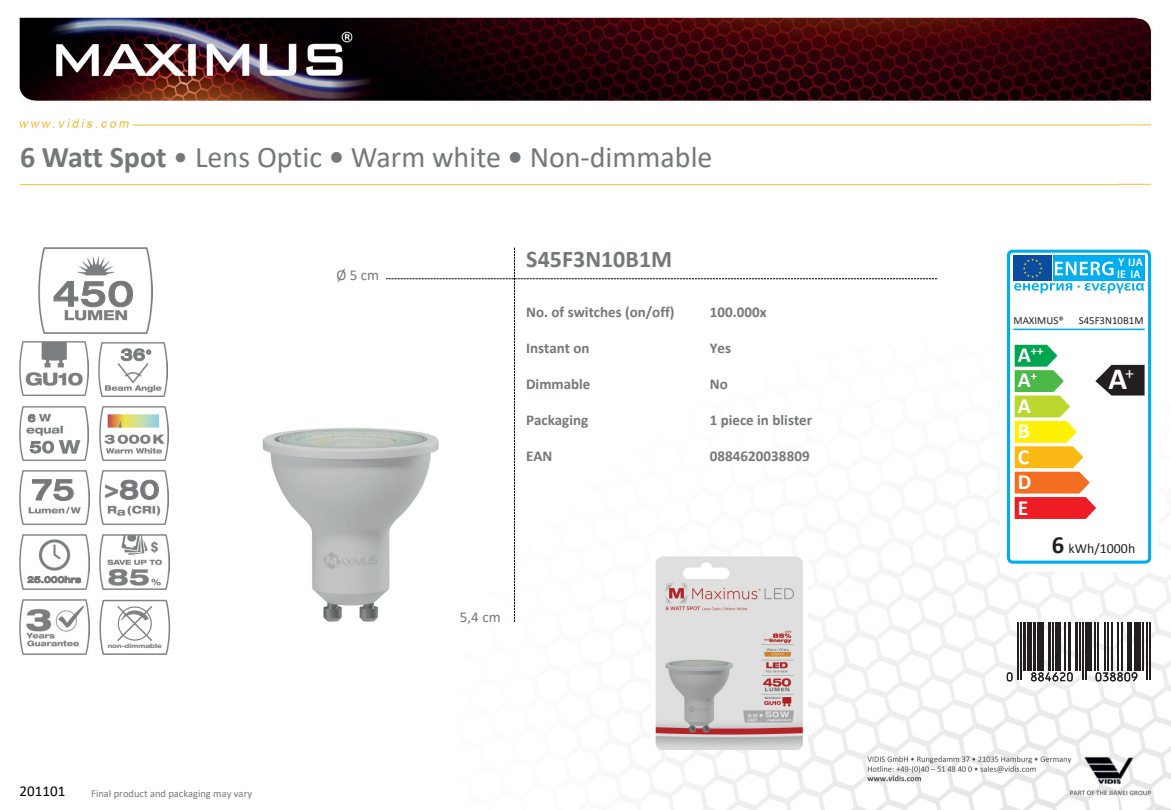
<style>
.page{position:relative;width:1171px;height:810px;background:#fff}
.page>*{position:absolute;margin:0;border:0;box-sizing:border-box;transform-origin:0 0}
.t1{font:500 expanded 35.25px "Helvetica Neue LT Pro";color:#74787a}
.t2{font:700 30.9px "Calibri";color:#fff}
.t3{font:30px "Calibri";color:#74787a}
.t4{font:700 30px "Calibri";letter-spacing:-.005em;color:#74787a}
.t5{font:500 expanded 29.4px "Helvetica Neue LT Pro";color:#74787a}
.t6{font:500 expanded 26.4px "Helvetica Neue LT Pro";color:#74787a}
.t7{font:700 24.75px "Calibri";color:#231f20}
.t8{font:700 24px "Calibri";color:#74787a}
.t9{font:700 21.6px/25.5px "Calibri";color:#fff}
.t10{font:500 expanded 16.2px "Helvetica Neue LT Pro";color:#74787a}
.t11{font:700 15px "Calibri";color:#74787a}
.t12{font:15px "Calibri";color:#74787a}
.t13{font:15px "Calibri";letter-spacing:.005em;color:#000001}
.t14{font:13.95px "Calibri";color:#231f20}
.t15{font:700 12.6px "Calibri";color:#fff}
.t16{font:600 11.25px/12.5px "Myriad Pro";color:#fff}
.t17{font:10.8px "Calibri";color:#231f20}
.t18{font:10.5px "Calibri";letter-spacing:.005em;color:#74787a}
.t19{font:500 expanded 10.35px "Helvetica Neue LT Pro";color:#74787a}
.t20{font:500 expanded 8.85px "Helvetica Neue LT Pro";letter-spacing:.01em;color:#74787a}
.t21{font:800 expanded 6px "Helvetica Neue LT Pro";color:#808285}
.s1{font-weight:700;font-size:36px;color:#fff}
.s2{font-weight:700}
.s3{font-size:14.7px}
.s4{font-size:21.6px}
</style>
<div class="page">
<img style="left:19px;top:17px;width:1151px;height:793px">
<svg style="left:361px;top:248px;width:575px;height:374px"></svg>
<img style="left:651px;top:557px;width:156px;height:193px">
<div style="left:1000px;top:243px;width:157px;height:328px;background:#fff"></div>
<div style="left:1006px;top:250px;width:144px;height:314px;border:3px solid #00aeef;border-radius:4px"></div>
<hr style="left:1013px;top:329px;width:131px;height:1px;background:#00aeef">
<div style="left:1013px;top:256px;width:38px;height:25px;background:#0d4da1"></div>
<div style="left:1052px;top:256px;width:92px;height:25px;background:#00aeef"></div>
<svg style="left:1014px;top:258px;width:129px;height:35px"></svg>
<svg style="left:1014px;top:345px;width:130px;height:174px"></svg>
<div style="left:329px;top:265px;width:57px;height:21px;background:#fff"></div>
<div style="left:452px;top:607px;width:56px;height:21px;background:#fff"></div>
<img style="left:38px;top:246px;width:114px;height:90px">
<img style="left:20px;top:400px;width:69px;height:63px">
<img style="left:99px;top:335px;width:69px;height:64px">
<img style="left:20px;top:463px;width:69px;height:65px">
<img style="left:99px;top:469px;width:69px;height:59px">
<img style="left:20px;top:528px;width:69px;height:65px">
<img style="left:99px;top:528px;width:70px;height:70px">
<img style="left:20px;top:593px;width:70px;height:70px">
<svg style="left:99px;top:600px;width:71px;height:55px"></svg>
<img style="left:19px;top:334px;width:69px;height:70px">
<img style="left:99px;top:399px;width:70px;height:70px">
<img style="left:263px;top:428px;width:175px;height:194px">
<hr style="left:1017px;top:622px;width:1px;height:57px;background:#231f20">
<hr style="left:1019px;top:622px;width:2px;height:57px;background:#231f20">
<hr style="left:1022px;top:622px;width:3px;height:48px;background:#231f20">
<div style="left:1026px;top:622px;width:5px;height:48px;background:#231f20"></div>
<hr style="left:1032px;top:622px;width:3px;height:48px;background:#231f20">
<svg style="left:1036px;top:622px;width:4px;height:48px"></svg>
<hr style="left:1042px;top:622px;width:1px;height:48px;background:#231f20">
<hr style="left:1047px;top:622px;width:3px;height:48px;background:#231f20">
<hr style="left:1052px;top:622px;width:1px;height:48px;background:#231f20">
<div style="left:1054px;top:622px;width:6px;height:48px;background:#231f20"></div>
<hr style="left:1063px;top:622px;width:1px;height:48px;background:#231f20">
<hr style="left:1067px;top:622px;width:3px;height:48px;background:#231f20">
<hr style="left:1074px;top:622px;width:3px;height:48px;background:#231f20">
<hr style="left:1078px;top:622px;width:2px;height:48px;background:#231f20">
<hr style="left:1081px;top:622px;width:2px;height:57px;background:#231f20">
<hr style="left:1084px;top:622px;width:1px;height:57px;background:#231f20">
<hr style="left:1087px;top:622px;width:4px;height:48px;background:#231f20">
<hr style="left:1094px;top:622px;width:1px;height:48px;background:#231f20">
<hr style="left:1097px;top:622px;width:1px;height:48px;background:#231f20">
<hr style="left:1104px;top:622px;width:1px;height:48px;background:#231f20">
<hr style="left:1106px;top:622px;width:2px;height:48px;background:#231f20">
<hr style="left:1111px;top:622px;width:1px;height:48px;background:#231f20">
<hr style="left:1116px;top:622px;width:2px;height:48px;background:#231f20">
<hr style="left:1120px;top:622px;width:2px;height:48px;background:#231f20">
<svg style="left:1126px;top:622px;width:4px;height:48px"></svg>
<hr style="left:1133px;top:622px;width:1px;height:48px;background:#231f20">
<hr style="left:1136px;top:622px;width:4px;height:48px;background:#231f20">
<hr style="left:1142px;top:622px;width:1px;height:48px;background:#231f20">
<hr style="left:1146px;top:622px;width:1px;height:57px;background:#231f20">
<hr style="left:1149px;top:622px;width:1px;height:57px;background:#231f20">
<svg style="left:1006px;top:672px;width:6px;height:9px"></svg>
<svg style="left:1030px;top:672px;width:42px;height:9px"></svg>
<svg style="left:1095px;top:672px;width:41px;height:9px"></svg>
<h3 class="t3" style="left:45px;top:137px;width:668px"><span class="s1">2x1lm</span> • Lens Optic <span class="s2">•</span> Warm white <span class="s2">•</span> Non-dimmable</h3>
<h3 class="t4" style="left:20px;top:136px;width:148px">6 Watt Spot</h3>
<h1 class="t1" style="left:53px;top:272px;width:83px">450</h1>
<p class="t19" style="left:28px;top:412px;width:9px">6</p>
<p class="t10" style="left:29px;top:437px;width:26px">50</p>
<p class="t10" style="left:120px;top:345px;width:33px">36<span class="s3">°</span></p>
<h3 class="t5" style="left:32px;top:471px;width:44px">75</h3>
<h3 class="t6" style="left:119px;top:473px;width:42px">80</h3>
<p class="t20" style="left:27px;top:574px;width:55px">25.000hrs</p>
<p class="t21" style="left:108px;top:642px;width:56px">non-dimmable</p>
<p class="t13" style="left:19px;top:781px;width:48px">201101</p>
<p class="t18" style="left:91px;top:786px;width:162px">Final product and packaging may vary</p>
<p class="t12" style="left:336px;top:265px;width:44px">Ø 5 cm</p>
<h3 class="t8" style="left:526px;top:242px;width:147px">S45F3N10B1M</h3>
<p class="t11" style="left:526px;top:301px;width:150px">No. of switches (on/off)</p>
<p class="t11" style="left:709px;top:301px;width:58px">100.000x</p>
<p class="t11" style="left:526px;top:337px;width:65px">Instant on</p>
<p class="t11" style="left:709px;top:337px;width:23px">Yes</p>
<p class="t11" style="left:526px;top:373px;width:66px">Dimmable</p>
<p class="t11" style="left:709px;top:373px;width:20px">No</p>
<p class="t11" style="left:526px;top:409px;width:64px">Packaging</p>
<p class="t11" style="left:709px;top:409px;width:104px">1 piece in blister</p>
<p class="t11" style="left:526px;top:445px;width:28px">EAN</p>
<p class="t11" style="left:709px;top:445px;width:101px">0884620038809</p>
<p class="t12" style="left:459px;top:606px;width:42px">5,4 cm</p>
<p class="t17" style="left:1013px;top:314px;width:52px">MAXIMUS®</p>
<p class="t15" style="left:1017px;top:343px;width:27px"><span class="s4">A</span>++</p>
<h3 class="t9" style="left:1017px;top:366px;width:21px">A<sup>+<br></sup>A<br>B<br>C<br>D<br>E</h3>
<p class="t16" style="left:1116px;top:256px;width:27px">Y IJA<br>IE IA</p>
<p class="t17" style="left:1078px;top:314px;width:66px">S45F3N10B1M</p>
<h2 class="t2" style="left:1108px;top:360px;width:27px">A<sup>+</sup></h2>
<h3 class="t7" style="left:1051px;top:530px;width:14px">6</h3>
<p class="t14" style="left:1068px;top:540px;width:68px">kWh/1000h</p>
</div>
